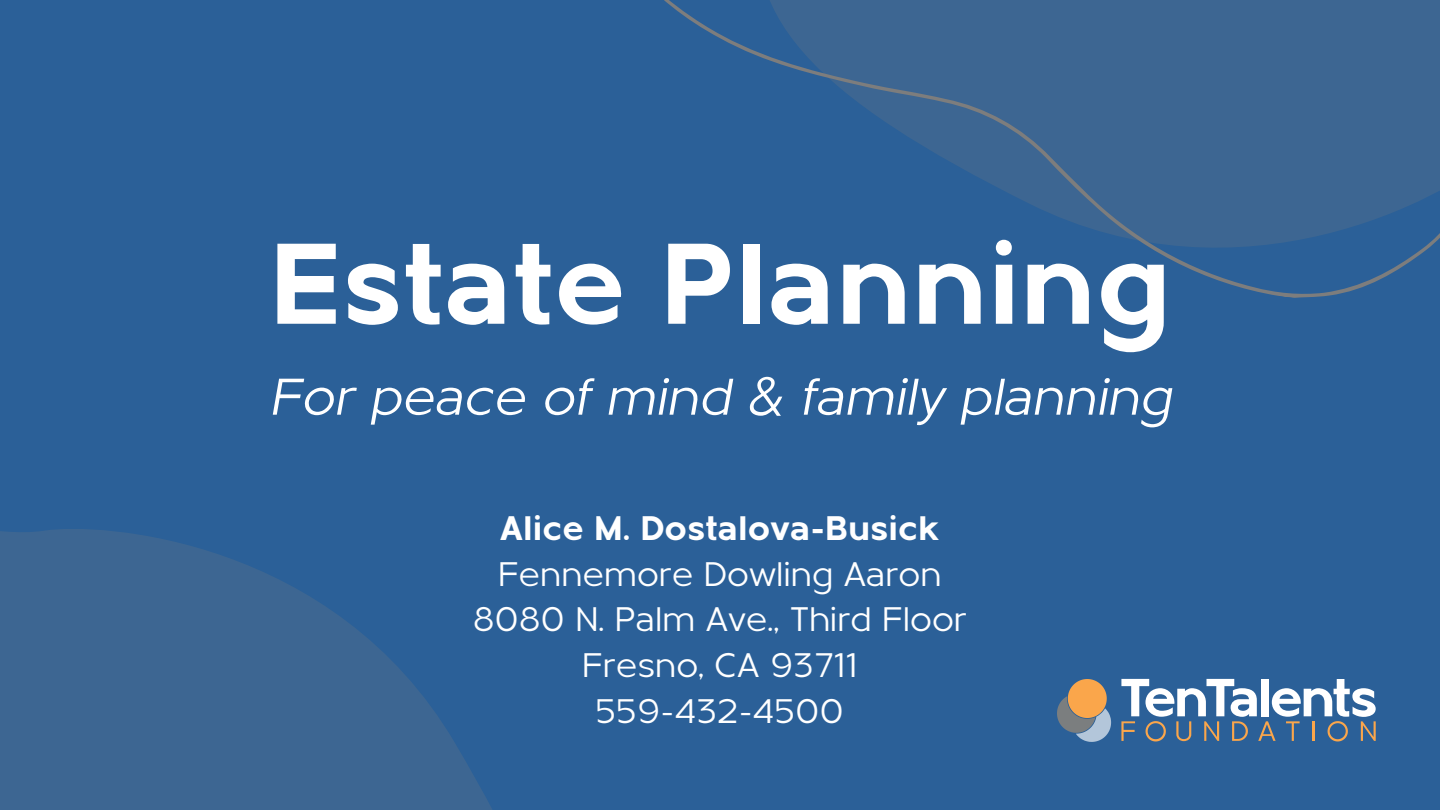
<style>
.page{position:relative;width:1440px;height:810px;background:#2b6098}
.page>*{position:absolute;margin:0;border:0;box-sizing:border-box;transform-origin:0 0}
.t1{font:700 120px "Metrisch";color:#fff}
.t2{font:italic 54px "Metrisch";color:#fff}
.t3{font:35.7px "Metrisch";color:#fff}
.t4{font:700 35.7px "Metrisch";color:#fff}
</style>
<div class="page">
<svg style="left:0;top:529px;width:492px;height:281px;fill:#3d6692"></svg>
<svg style="left:664px;top:0;width:776px;height:298px;fill:#3d6692"></svg>
<svg style="left:1057px;top:679px;width:54px;height:63px"></svg>
<svg style="left:1121px;top:679px;width:255px;height:62px"></svg>
<p class="t1" style="left:270px;top:234px;width:902px">Estate Planning</p>
<p class="t2" style="left:269px;top:374px;width:903px">For peace of mind &amp; family planning</p>
<p class="t4" style="left:500px;top:513px;width:442px">Alice M. Dostalova-Busick</p>
<p class="t3" style="left:498px;top:559px;width:445px">Fennemore Dowling Aaron</p>
<p class="t3" style="left:473px;top:605px;width:496px">8080 N. Palm Ave., Third Floor</p>
<p class="t3" style="left:582px;top:650px;width:277px">Fresno, CA 93711</p>
<p class="t3" style="left:596px;top:696px;width:250px">559-432-4500</p>
</div>
